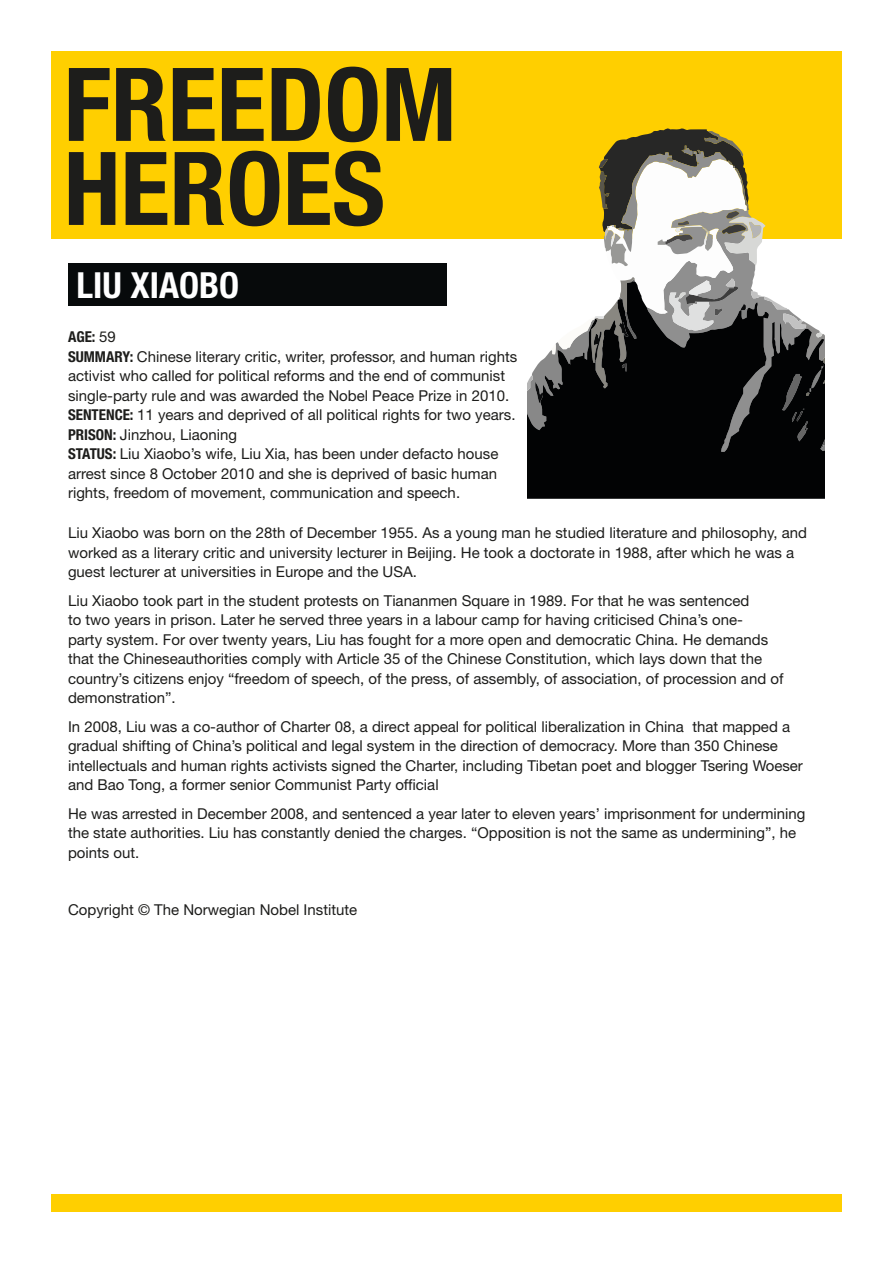
<style>
.page{position:relative;width:893px;height:1263px;background:#fff}
.page>*{position:absolute;margin:0;border:0;box-sizing:border-box;transform-origin:0 0}
.t1{font:700 condensed 102px/84px "Helvetica Neue LT Std";color:#1d1d1b}
.t2{font:700 condensed 36px "Helvetica Neue LT Std";color:#fff}
.t3{font:15px/19.5px "Helvetica Neue LT Std";color:#1d1d1b}
.s1{font-weight:700;font-stretch:condensed}
</style>
<div class="page">
<div style="left:51px;top:51px;width:791px;height:187px;background:#ffcf00"></div>
<div style="left:51px;top:1195px;width:791px;height:17px;background:#ffcf00"></div>
<svg style="left:527px;top:128px;width:298px;height:153px"></svg>
<svg style="left:527px;top:281px;width:298px;height:218px;background:#3b3c3d"></svg>
<div style="left:68px;top:264px;width:378px;height:42px;background:#070a0b"></div>
<h1 class="t1" style="left:64px;top:61px;width:394px">FREEDOM<br>HEROES</h1>
<h2 class="t2" style="left:77px;top:263px;width:164px">LIU XIAOBO</h2>
<p class="t3" style="left:68px;top:327px;width:451px"><span class="s1">AGE:</span> 59<br><span class="s1">SUMMARY:</span> Chinese literary critic, writer, professor, and human rights activist who called for political reforms and the end of communist single-party rule and was awarded the Nobel Peace Prize in 2010.<br><span class="s1">SENTENCE:</span> 11 years and deprived of all political rights for two years.<br><span class="s1">PRISON:</span> Jinzhou, Liaoning<br><span class="s1">STATUS:</span> Liu Xiaobo’s wife, Liu Xia, has been under defacto house arrest since 8 October 2010 and she is deprived of basic human rights, freedom of movement, communication and speech.</p>
<p class="t3" style="left:68px;top:523px;width:741px">Liu Xiaobo was born on the 28th of December 1955. As a young man he studied literature and philosophy, and worked as a literary critic and university lecturer in Beijing. He took a doctorate in 1988, after which he was a guest lecturer at universities in Europe and the USA.</p>
<p class="t3" style="left:68px;top:590px;width:717px">Liu Xiaobo took part in the student protests on Tiananmen Square in 1989. For that he was sentenced<br>to two years in prison. Later he served three years in a labour camp for having criticised China’s one-<br>party system. For over twenty years, Liu has fought for a more open and democratic China. He demands that the Chineseauthorities comply with Article 35 of the Chinese Constitution, which lays down that the country’s citizens enjoy “freedom of speech, of the press, of assembly, of association, of procession and of demonstration”.</p>
<p class="t3" style="left:68px;top:716px;width:736px">In 2008, Liu was a co-author of Charter 08, a direct appeal for political liberalization in China that mapped a gradual shifting of China’s political and legal system in the direction of democracy. More than 350 Chinese intellectuals and human rights activists signed the Charter, including Tibetan poet and blogger Tsering Woeser and Bao Tong, a former senior Communist Party official</p>
<p class="t3" style="left:68px;top:803px;width:739px">He was arrested in December 2008, and sentenced a year later to eleven years’ imprisonment for undermining the state authorities. Liu has constantly denied the charges. “Opposition is not the same as undermining”, he points out.</p>
<p class="t3" style="left:68px;top:899px;width:291px">Copyright © The Norwegian Nobel Institute</p>
</div>
